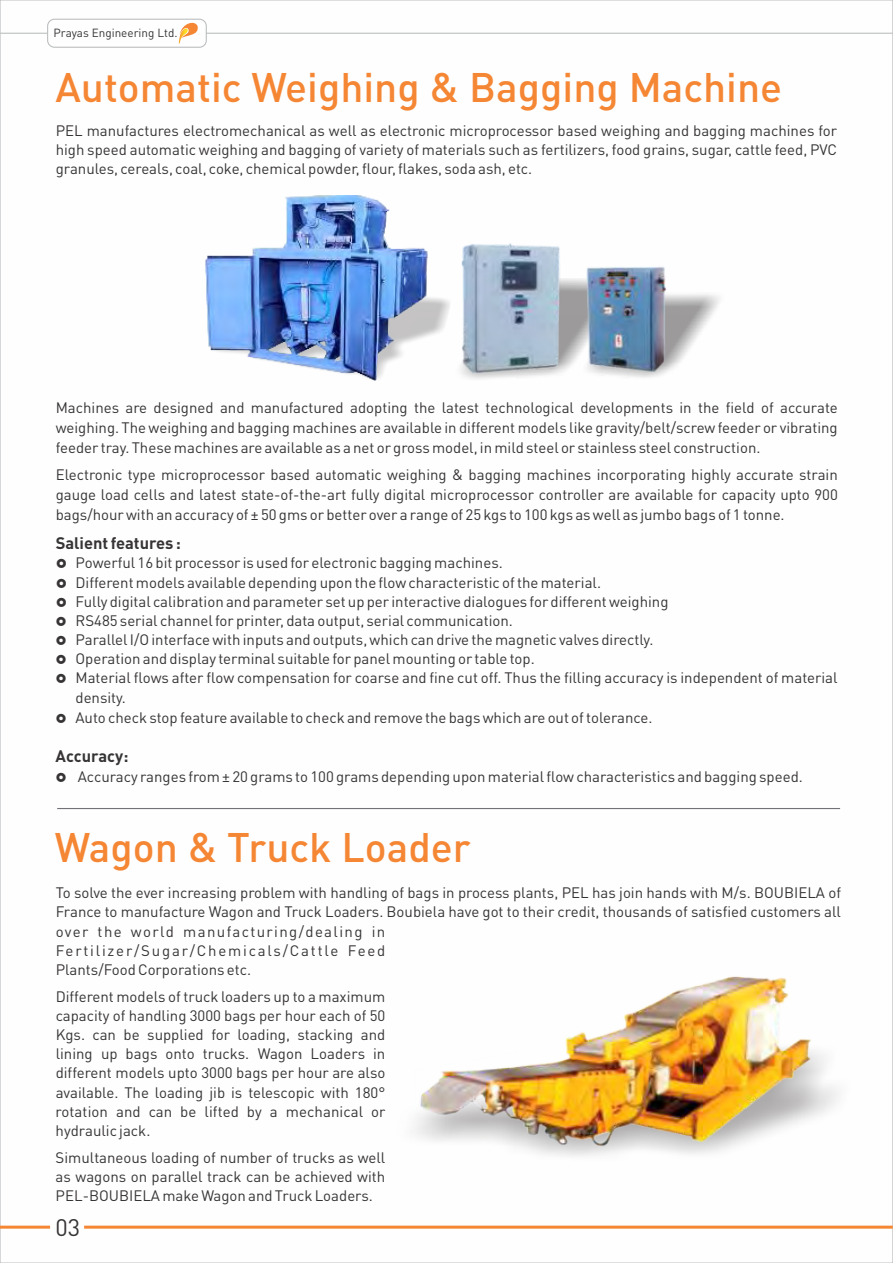
<style>
.page{position:relative;width:893px;height:1263px;background:#fff}
.page>*{position:absolute;margin:0;border:0;box-sizing:border-box;transform-origin:0 0}
.t1{font:500 40.8px "DIN Pro";color:#f58634}
.t2{font:23.7px "DIN Pro";color:#373435}
.t3{font:700 16.5px "DIN Pro";color:#373435}
.t4{font:15px/19.2px "DIN Pro";color:#373435;text-align:justify}
.t5{font:11.7px "DIN Pro";color:#373435}
</style>
<div class="page">
<div style="left:0;top:0;width:893px;height:1263px;background:#fefefe;border:1px solid #bdbfc1"></div>
<img style="left:204px;top:196px;width:225px;height:185px">
<img style="left:462px;top:244px;width:204px;height:130px">
<hr style="left:57px;top:808px;width:783px;height:1px;background:#727376">
<img style="left:415px;top:976px;width:402px;height:175px">
<hr style="left:84px;top:1225px;width:808px;height:3px;background:#f58634">
<hr style="left:0;top:1225px;width:50px;height:3px;background:#f58634">
<svg style="left:892px;top:0;width:1px;height:1263px"></svg>
<hr style="left:206px;top:33px;width:687px;height:1px;background:#bdbfc1">
<svg style="left:179px;top:22px;width:19px;height:22px"></svg>
<hr style="left:0;top:33px;width:48px;height:1px;background:#bdbfc1">
<div style="left:47px;top:19px;width:160px;height:29px;border:1px solid #bdbfc1;border-radius:7px"></div>
<p class="t5" style="left:54px;top:28px;width:125px">Prayas Engineering Ltd.</p>
<h1 class="t1" style="left:55px;top:71px;width:728px">Automatic Weighing &amp; Bagging Machine</h1>
<p class="t4" style="left:56px;top:122px;width:783px">PEL manufactures electromechanical as well as electronic microprocessor based weighing and bagging machines for high speed automatic weighing and bagging of variety of materials such as fertilizers, food grains, sugar, cattle feed, PVC granules, cereals, coal, coke, chemical powder, flour, flakes, soda ash, etc.</p>
<p class="t4" style="left:56px;top:399px;width:784px;line-height:20px">Machines are designed and manufactured adopting the latest technological developments in the field of accurate weighing. The weighing and bagging machines are available in different models like gravity/belt/screw feeder or vibrating feeder tray. These machines are available as a net or gross model, in mild steel or stainless steel construction.</p>
<p class="t4" style="left:56px;top:466px;width:784px;line-height:20px">Electronic type microprocessor based automatic weighing &amp; bagging machines incorporating highly accurate strain gauge load cells and latest state-of-the-art fully digital microprocessor controller are available for capacity upto 900 bags/hour with an accuracy of ± 50 gms or better over a range of 25 kgs to 100 kgs as well as jumbo bags of 1 tonne.</p>
<p class="t3" style="left:56px;top:536px;width:127px">Salient features :</p>
<p class="t4" style="left:75px;top:555px;width:764px;text-align:left">Powerful 16 bit processor is used for electronic bagging machines.<br>Different models available depending upon the flow characteristic of the material.<br>Fully digital calibration and parameter set up per interactive dialogues for different weighing<br>RS485 serial channel for printer, data output, serial communication.<br>Parallel I/O interface with inputs and outputs, which can drive the magnetic valves directly.<br>Operation and display terminal suitable for panel mounting or table top.<br>Material flows after flow compensation for coarse and fine cut off. Thus the filling accuracy is independent of material density.<br>Auto check stop feature available to check and remove the bags which are out of tolerance.</p>
<p class="t3" style="left:56px;top:750px;width:74px">Accuracy:</p>
<p class="t4" style="left:78px;top:768px;width:727px">Accuracy ranges from ± 20 grams to 100 grams depending upon material flow characteristics and bagging speed.</p>
<h1 class="t1" style="left:55px;top:830px;width:417px">Wagon &amp; Truck Loader</h1>
<p class="t4" style="left:56px;top:884px;width:787px;text-align:left">To solve the ever increasing problem with handling of bags in process plants, PEL has join hands with M/s. BOUBIELA of France to manufacture Wagon and Truck Loaders. Boubiela have got to their credit, thousands of satisfied customers all over the world manufacturing/dealing in<br>Fertilizer/Sugar/Chemicals/Cattle Feed<br>Plants/Food Corporations etc.</p>
<p class="t4" style="left:56px;top:988px;width:331px">Different models of truck loaders up to a maximum capacity of handling 3000 bags per hour each of 50<br>Kgs. can be supplied for loading, stacking and lining up bags onto trucks. Wagon Loaders in different models upto 3000 bags per hour are also available. The loading jib is telescopic with 180° rotation and can be lifted by a mechanical or hydraulic jack.</p>
<p class="t4" style="left:56px;top:1149px;width:331px">Simultaneous loading of number of trucks as well as wagons on parallel track can be achieved with PEL-BOUBIELA make Wagon and Truck Loaders.</p>
<h2 class="t2" style="left:56px;top:1217px;width:26px">03</h2>
</div>
